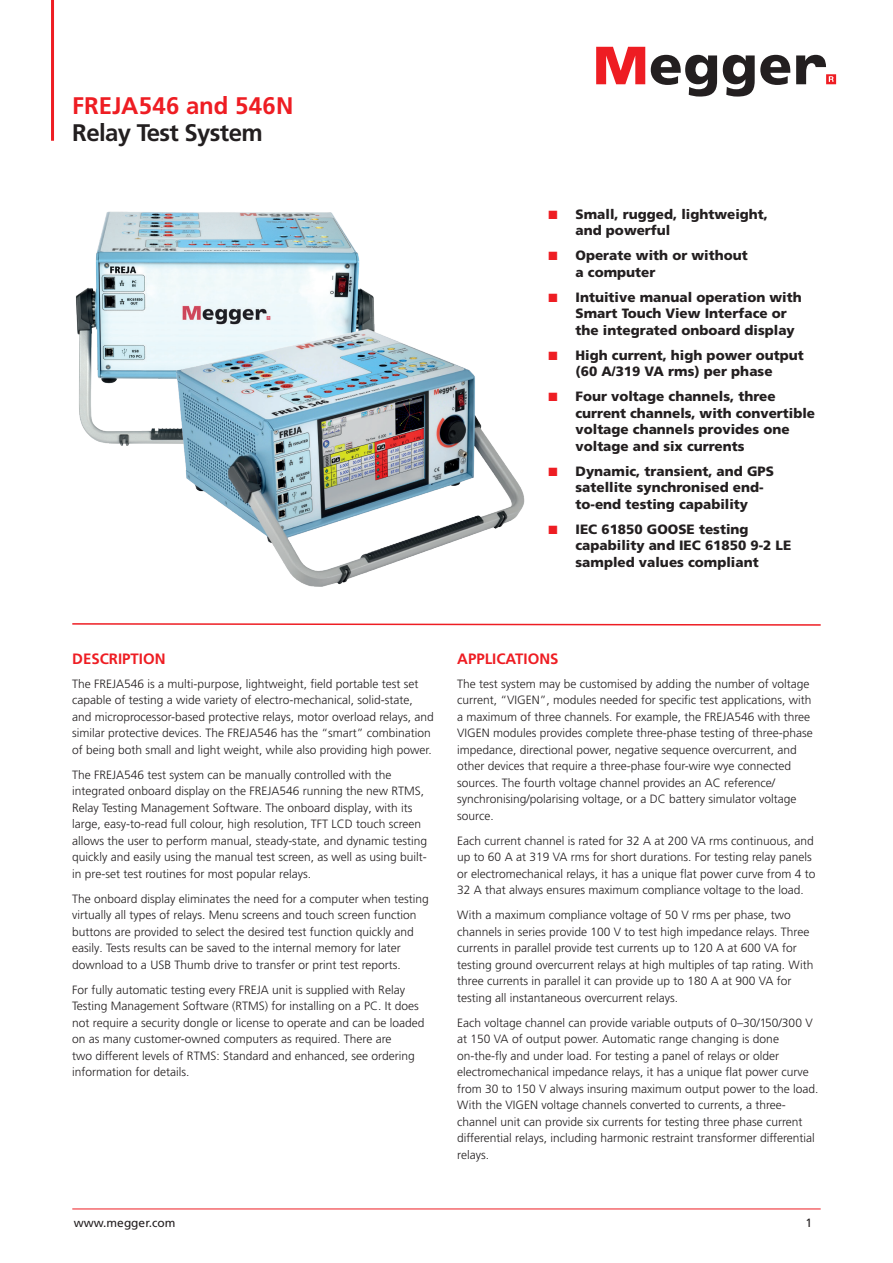
<style>
.page{position:relative;width:893px;height:1263px;background:#fff}
.page>*{position:absolute;margin:0;border:0;box-sizing:border-box;transform-origin:0 0}
.t1{font:700 24px "Frutiger LT Pro";letter-spacing:.005em;color:#ee1d23}
.t2{font:700 24px "Frutiger LT Pro";letter-spacing:-.025em;color:#231f20}
.t3{font:700 15px "Frutiger LT Pro";color:#ee1d23}
.t4{font:900 13.5px/16.5px "Frutiger LT Pro";color:#231f20}
.t5{font:300 12px/16.5px "Frutiger LT Pro";color:#231f20}
.t6{font:12px "Frutiger LT Pro";color:#231f20}
.s1{color:#ee1d23}
</style>
<div class="page">
<svg style="left:596px;top:47px;width:49px;height:37px"></svg>
<svg style="left:651px;top:55px;width:66px;height:42px"></svg>
<svg style="left:723px;top:55px;width:67px;height:42px"></svg>
<svg style="left:796px;top:55px;width:40px;height:29px"></svg>
<hr style="left:51px;top:0;width:3px;height:141px;background:#ee1d23">
<hr style="left:72px;top:1209px;width:749px;height:1px;background:#ee1d23">
<img style="left:76px;top:211px;width:299px;height:235px">
<svg style="left:72px;top:623px;width:749px;height:3px"></svg>
<img style="left:164px;top:318px;width:361px;height:269px">
<h1 class="t1" style="left:72px;top:91px;width:223px">FREJA546 and 546N</h1>
<h1 class="t2" style="left:72px;top:118px;width:192px">Relay Test System</h1>
<p class="t4" style="left:576px;top:206px;width:194px;text-indent:-27px"><span class="s1">■</span> Small, rugged, lightweight, and powerful</p>
<p class="t4" style="left:576px;top:247px;width:174px;text-indent:-27px"><span class="s1">■</span> Operate with or without a computer</p>
<p class="t4" style="left:576px;top:289px;width:228px;text-indent:-27px"><span class="s1">■</span> Intuitive manual operation with<br>Smart Touch View Interface or the integrated onboard display</p>
<p class="t4" style="left:549px;top:347px;width:257px;text-align:center"><span class="s1">■</span> High current, high power output (60 A/319 VA rms) per phase</p>
<p class="t4" style="left:576px;top:388px;width:241px;text-indent:-27px"><span class="s1">■</span> Four voltage channels, three current channels, with convertible voltage channels provides one voltage and six currents</p>
<p class="t4" style="left:576px;top:463px;width:200px;text-indent:-27px"><span class="s1">■</span> Dynamic, transient, and GPS satellite synchronised end&shy;to-end testing capability</p>
<p class="t4" style="left:576px;top:521px;width:217px;text-indent:-27px"><span class="s1">■</span> IEC 61850 GOOSE testing capability and IEC 61850 9-2 LE sampled values compliant</p>
<p class="t3" style="left:72px;top:650px;width:95px">DESCRIPTION</p>
<p class="t5" style="left:72px;top:675px;width:363px">The FREJA546 is a multi-purpose, lightweight, field portable test set capable of testing a wide variety of electro-mechanical, solid-state, and microprocessor-based protective relays, motor overload relays, and similar protective devices. The FREJA546 has the “smart” combination of being both small and light weight, while also providing high power.</p>
<p class="t5" style="left:72px;top:766px;width:356px">The FREJA546 test system can be manually controlled with the integrated onboard display on the FREJA546 running the new RTMS, Relay Testing Management Software. The onboard display, with its large, easy-to-read full colour, high resolution, TFT LCD touch screen allows the user to perform manual, steady-state, and dynamic testing quickly and easily using the manual test screen, as well as using built&shy;in pre-set test routines for most popular relays.</p>
<p class="t5" style="left:72px;top:890px;width:358px">The onboard display eliminates the need for a computer when testing virtually all types of relays. Menu screens and touch screen function buttons are provided to select the desired test function quickly and easily. Tests results can be saved to the internal memory for later download to a USB Thumb drive to transfer or print test reports.</p>
<p class="t5" style="left:72px;top:981px;width:354px">For fully automatic testing every FREJA unit is supplied with Relay Testing Management Software (RTMS) for installing on a PC. It does not require a security dongle or license to operate and can be loaded on as many customer-owned computers as required. There are<br>two different levels of RTMS: Standard and enhanced, see ordering information for details.</p>
<p class="t3" style="left:457px;top:650px;width:103px">APPLICATIONS</p>
<p class="t5" style="left:457px;top:675px;width:357px">The test system may be customised by adding the number of voltage current, “VIGEN”, modules needed for specific test applications, with a maximum of three channels. For example, the FREJA546 with three VIGEN modules provides complete three-phase testing of three-phase impedance, directional power, negative sequence overcurrent, and other devices that require a three-phase four-wire wye connected sources. The fourth voltage channel provides an AC reference/ synchronising/polarising voltage, or a DC battery simulator voltage source.</p>
<p class="t5" style="left:457px;top:832px;width:360px">Each current channel is rated for 32 A at 200 VA rms continuous, and up to 60 A at 319 VA rms for short durations. For testing relay panels or electromechanical relays, it has a unique flat power curve from 4 to 32 A that always ensures maximum compliance voltage to the load.</p>
<p class="t5" style="left:457px;top:907px;width:358px">With a maximum compliance voltage of 50 V rms per phase, two channels in series provide 100 V to test high impedance relays. Three currents in parallel provide test currents up to 120 A at 600 VA for testing ground overcurrent relays at high multiples of tap rating. With three currents in parallel it can provide up to 180 A at 900 VA for testing all instantaneous overcurrent relays.</p>
<p class="t5" style="left:457px;top:1014px;width:363px">Each voltage channel can provide variable outputs of 0–30/150/300 V at 150 VA of output power. Automatic range changing is done on-the-fly and under load. For testing a panel of relays or older electromechanical impedance relays, it has a unique flat power curve from 30 to 150 V always insuring maximum output power to the load.<br>With the VIGEN voltage channels converted to currents, a three&shy;channel unit can provide six currents for testing three phase current differential relays, including harmonic restraint transformer differential relays.</p>
<p class="t6" style="left:74px;top:1215px;width:103px">www.megger.com</p>
<p class="t6" style="left:805px;top:1215px;width:8px">1</p>
</div>
